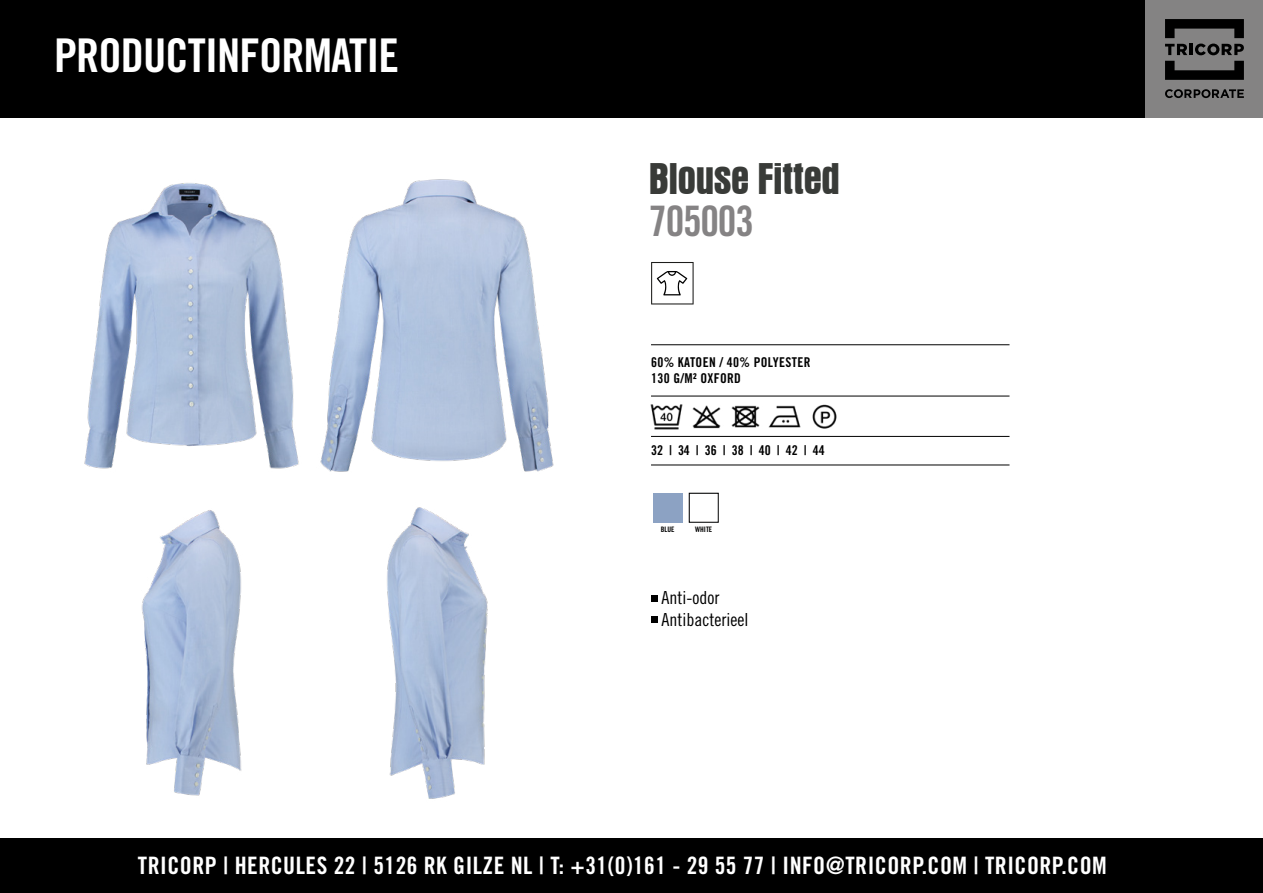
<style>
.page{position:relative;width:1263px;height:893px;background:#fff}
.page>*{position:absolute;margin:0;border:0;box-sizing:border-box;transform-origin:0 0}
.t1{font:46.5px "Trade Gothic LT Std Bd Cn 20";letter-spacing:-.02em;color:#fff}
.t2{font:700 condensed 45px "Aurora BT";letter-spacing:-.025em;color:#393b38}
.t3{font:42px "Trade Gothic LT Std Bd Cn 20";letter-spacing:-.03em;color:#858384}
.t4{font:24px "Trade Gothic LT Std Bd Cn 20";letter-spacing:.02em;color:#fff}
.t5{font:18px/21.6px "Trade Gothic LT Std Cn 18";color:#000}
.t6{font:13.5px/16.5px "Trade Gothic LT Std Bd Cn 20";letter-spacing:.025em;color:#000}
.t7{font:13.5px "Trade Gothic LT Std Bd Cn 20";color:#000}
.t8{font:7.5px "Trade Gothic LT Std Bd Cn 20";color:#000}
</style>
<div class="page">
<div style="left:0;top:0;width:1263px;height:117px;background:#000"></div>
<div style="left:1146px;top:0;width:117px;height:117px;background:#848383"></div>
<svg style="left:1165px;top:44px;width:79px;height:11px"></svg>
<svg style="left:1165px;top:19px;width:79px;height:19px"></svg>
<svg style="left:1165px;top:61px;width:79px;height:19px"></svg>
<svg style="left:1165px;top:89px;width:79px;height:9px"></svg>
<div style="left:1145px;top:0;width:118px;height:118px;border:2px solid #858384"></div>
<div style="left:0;top:839px;width:1263px;height:54px;background:#000"></div>
<img style="left:84px;top:183px;width:202px;height:286px">
<img style="left:286px;top:179px;width:268px;height:293px">
<hr style="left:651px;top:344px;width:358px;height:1px;background:#000">
<hr style="left:651px;top:396px;width:358px;height:1px;background:#000">
<hr style="left:651px;top:436px;width:358px;height:1px;background:#000">
<hr style="left:651px;top:465px;width:358px;height:1px;background:#000">
<img style="left:650px;top:404px;width:33px;height:26px">
<img style="left:692px;top:405px;width:29px;height:24px">
<img style="left:731px;top:405px;width:29px;height:23px">
<img style="left:768px;top:405px;width:33px;height:23px">
<img style="left:812px;top:404px;width:25px;height:25px">
<div style="left:689px;top:493px;width:29px;height:29px;border:1px solid #000"></div>
<svg style="left:651px;top:262px;width:43px;height:42px"></svg>
<img style="left:141px;top:510px;width:101px;height:286px">
<img style="left:387px;top:507px;width:101px;height:292px">
<svg style="left:651px;top:596px;width:6px;height:6px"></svg>
<svg style="left:651px;top:617px;width:6px;height:6px"></svg>
<h1 class="t1" style="left:54px;top:27px;width:347px">PRODUCTINFORMATIE</h1>
<h2 class="t2" style="left:648px;top:153px;width:194px">Blouse Fitted</h2>
<h3 class="t3" style="left:648px;top:195px;width:107px">705003</h3>
<p class="t6" style="left:651px;top:354px;width:161px">60% KATOEN / 40% POLYESTER<br>130 G/M² OXFORD</p>
<p class="t7" style="left:651px;top:442px;width:175px">32 | 34 | 36 | 38 | 40 | 42 | 44</p>
<p class="t8" style="left:661px;top:525px;width:15px">BLUE</p>
<p class="t8" style="left:695px;top:525px;width:19px">WHITE</p>
<p class="t5" style="left:662px;top:587px;width:88px">Anti-odor<br>Antibacterieel</p>
<p class="t4" style="left:138px;top:850px;width:970px">TRICORP | HERCULES 22 | 5126 RK GILZE NL | T: +31(0)161 - 29 55 77 | INFO@TRICORP.COM | TRICORP.COM</p>
</div>
